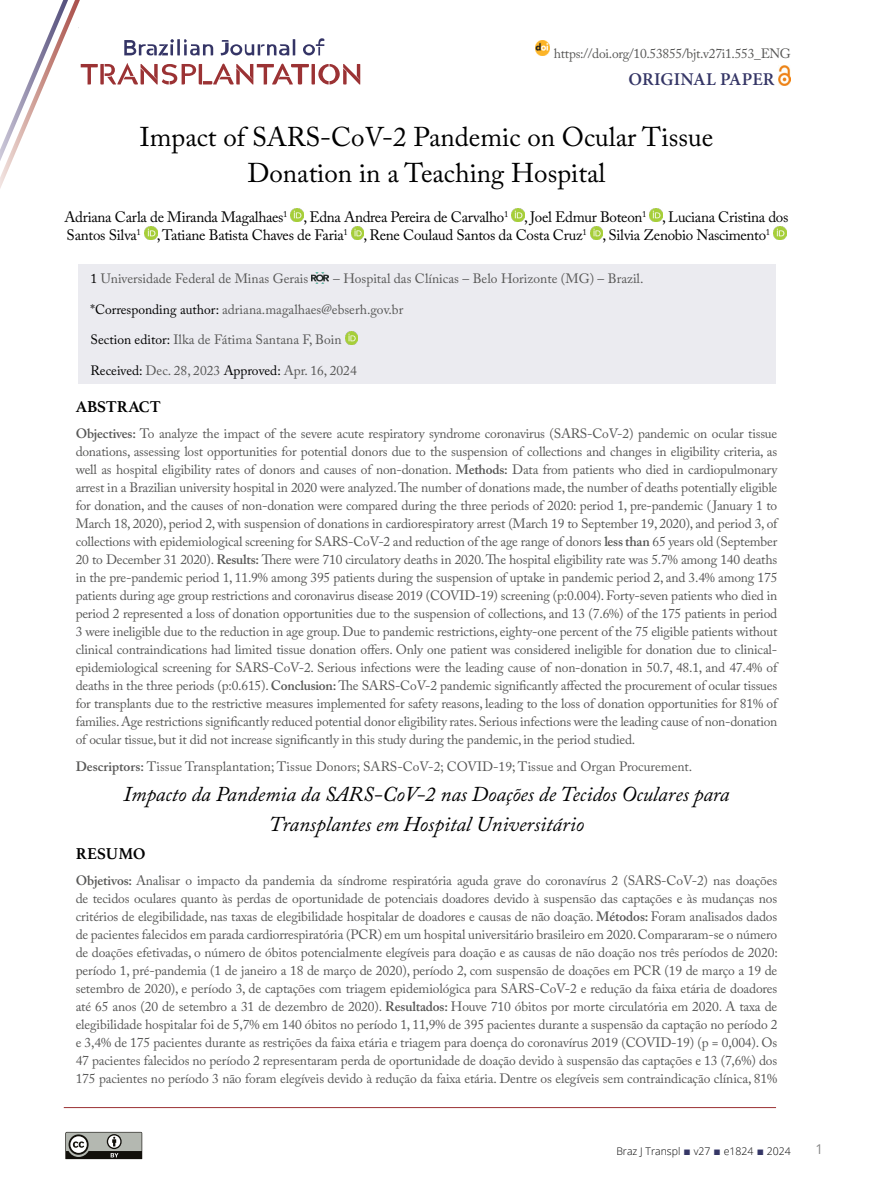
<style>
.page{position:relative;width:893px;height:1191px;background:#fff}
.page>*{position:absolute;margin:0;border:0;box-sizing:border-box;transform-origin:0 0}
.t1{font:27px/36px "Adobe Caslon Pro";color:#000;text-align:center}
.t2{font:italic 21px/30px "Adobe Caslon Pro";color:#000;text-align:center}
.t3{font:600 18px "Minion Pro";letter-spacing:.01em;color:#353666}
.t4{font:700 16.5px "Athelas";color:#000}
.t5{font:15px/18px "Adobe Caslon Pro";letter-spacing:-.02em;color:#000}
.t6{font:13.5px/18px "Adobe Caslon Pro";color:#575756;text-align:justify}
.t7{font:13.5px "Adobe Caslon Pro";letter-spacing:-.02em;color:#575756}
.t8{font:13.5px "Open Sans";color:#878787}
.t9{font:300 10.5px "Open Sans";color:#000}
.s1{color:#000}
.s2{font-weight:600}
.s3{font-family:"Times New Roman";font-weight:400;font-size:12px;color:#353666}
</style>
<div class="page">
<svg style="left:512px;top:209px;width:12px;height:13px"></svg>
<svg style="left:650px;top:209px;width:13px;height:13px"></svg>
<svg style="left:590px;top:227px;width:13px;height:13px"></svg>
<svg style="left:774px;top:227px;width:12px;height:13px"></svg>
<div style="left:78px;top:264px;width:697px;height:120px;background:#ebebf0"></div>
<img style="left:312px;top:272px;width:16px;height:12px">
<svg style="left:345px;top:332px;width:13px;height:12px"></svg>
<svg style="left:0;top:0;width:364px;height:240px"></svg>
<img style="left:535px;top:41px;width:15px;height:14px">
<img style="left:778px;top:66px;width:12px;height:19px">
<hr style="left:64px;top:1107px;width:712px;height:1px;background:#9b3134">
<svg style="left:65px;top:1131px;width:78px;height:28px;background:#858681"></svg>
<p class="t7" style="left:554px;top:46px;width:239px">https://doi.org/10.53855/bjt.v27i1.553_ENG</p>
<h3 class="t3" style="left:629px;top:67px;width:147px">ORIGINAL PAPER</h3>
<h1 class="t1" style="left:140px;top:119px;width:575px">Impact of SARS-CoV-2 Pandemic on Ocular Tissue<br>Donation in a Teaching Hospital</h1>
<p class="t5" style="left:65px;top:207px;width:725px">Adriana Carla de Miranda Magalhaes<sup>1</sup> , Edna Andrea Pereira de Carvalho<sup>1</sup> , Joel Edmur Boteon<sup>1</sup> , Luciana Cristina dos<br>Santos Silva<sup>1</sup> , Tatiane Batista Chaves de Faria<sup>1</sup> , Rene Coulaud Santos da Costa Cruz<sup>1</sup> , Silvia Zenobio Nascimento<sup>1</sup></p>
<p class="t6" style="left:91px;top:269px;width:219px"><span class="s1">1</span> Universidade Federal de Minas Gerais</p>
<p class="t6" style="left:333px;top:269px;width:312px">– Hospital das Clínicas – Belo Horizonte (MG) – Brazil.</p>
<p class="t6" style="left:91px;top:300px;width:314px"><span class="s1">*Corresponding author:</span> adriana.magalhaes@ebserh.gov.br</p>
<p class="t6" style="left:91px;top:331px;width:252px"><span class="s1">Section editor:</span> Ilka de Fátima Santana F, Boin</p>
<p class="t6" style="left:91px;top:361px;width:268px"><span class="s1">Received:</span> Dec. 28, 2023 <span class="s1">Approved:</span> Apr. 16, 2024</p>
<p class="t4" style="left:76px;top:393px;width:87px">ABSTRACT</p>
<p class="t6" style="left:76px;top:424px;width:703px"><span class="s2">Objectives:</span> To analyze the impact of the severe acute respiratory syndrome coronavirus (SARS-CoV-2) pandemic on ocular tissue donations, assessing lost opportunities for potential donors due to the suspension of collections and changes in eligibility criteria, as well as hospital eligibility rates of donors and causes of non-donation. <span class="s2">Methods:</span> Data from patients who died in cardiopulmonary arrest in a Brazilian university hospital in 2020 were analyzed. The number of donations made, the number of deaths potentially eligible for donation, and the causes of non-donation were compared during the three periods of 2020: period 1, pre-pandemic (January 1 to March 18, 2020), period 2, with suspension of donations in cardiorespiratory arrest (March 19 to September 19, 2020), and period 3, of collections with epidemiological screening for SARS-CoV-2 and reduction of the age range of donors <span class="s2">less than</span> 65 years old (September 20 to December 31 2020). <span class="s2">Results:</span> There were 710 circulatory deaths in 2020. The hospital eligibility rate was 5.7% among 140 deaths in the pre-pandemic period 1, 11.9% among 395 patients during the suspension of uptake in pandemic period 2, and 3.4% among 175 patients during age group restrictions and coronavirus disease 2019 (COVID-19) screening (p:0.004). Forty-seven patients who died in period 2 represented a loss of donation opportunities due to the suspension of collections, and 13 (7.6%) of the 175 patients in period 3 were ineligible due to the reduction in age group. Due to pandemic restrictions, eighty-one percent of the 75 eligible patients without clinical contraindications had limited tissue donation offers. Only one patient was considered ineligible for donation due to clinical&shy;epidemiological screening for SARS-CoV-2. Serious infections were the leading cause of non-donation in 50.7, 48.1, and 47.4% of deaths in the three periods (p:0.615). <span class="s2">Conclusion:</span> The SARS-CoV-2 pandemic significantly affected the procurement of ocular tissues for transplants due to the restrictive measures implemented for safety reasons, leading to the loss of donation opportunities for 81% of families. Age restrictions significantly reduced potential donor eligibility rates. Serious infections were the leading cause of non-donation of ocular tissue, but it did not increase significantly in this study during the pandemic, in the period studied.</p>
<p class="t6" style="left:76px;top:757px;width:618px"><span class="s2">Descriptors:</span> Tissue Transplantation; Tissue Donors; SARS-CoV-2; COVID-19; Tissue and Organ Procurement.</p>
<h2 class="t2" style="left:123px;top:778px;width:608px">Impacto da Pandemia da SARS-CoV-2 nas Doações de Tecidos Oculares para<br>Transplantes em Hospital Universitário</h2>
<p class="t4" style="left:76px;top:840px;width:71px">RESUMO</p>
<p class="t6" style="left:76px;top:871px;width:704px"><span class="s2">Objetivos:</span> Analisar o impacto da pandemia da síndrome respiratória aguda grave do coronavírus 2 (SARS-CoV-2) nas doações de tecidos oculares quanto às perdas de oportunidade de potenciais doadores devido à suspensão das captações e às mudanças nos critérios de elegibilidade, nas taxas de elegibilidade hospitalar de doadores e causas de não doação. <span class="s2">Métodos:</span> Foram analisados dados de pacientes falecidos em parada cardiorrespiratória (PCR) em um hospital universitário brasileiro em 2020. Compararam-se o número de doações efetivadas, o número de óbitos potencialmente elegíveis para doação e as causas de não doação nos três períodos de 2020: período 1, pré-pandemia (1 de janeiro a 18 de março de 2020), período 2, com suspensão de doações em PCR (19 de março a 19 de setembro de 2020), e período 3, de captações com triagem epidemiológica para SARS-CoV-2 e redução da faixa etária de doadores até 65 anos (20 de setembro a 31 de dezembro de 2020). <span class="s2">Resultados:</span> Houve 710 óbitos por morte circulatória em 2020. A taxa de elegibilidade hospitalar foi de 5,7% em 140 óbitos no período 1, 11,9% de 395 pacientes durante a suspensão da captação no período 2 e 3,4% de 175 pacientes durante as restrições da faixa etária e triagem para doença do coronavírus 2019 (COVID-19) (p = 0,004). Os 47 pacientes falecidos no período 2 representaram perda de oportunidade de doação devido à suspensão das captações e 13 (7,6%) dos 175 pacientes no período 3 não foram elegíveis devido à redução da faixa etária. Dentre os elegíveis sem contraindicação clínica, 81%</p>
<p class="t9" style="left:616px;top:1144px;width:176px">Braz J Transpl <span class="s3">■</span> v27 <span class="s3">■</span> e1824 <span class="s3">■</span> 2024</p>
<p class="t8" style="left:816px;top:1139px;width:9px">1</p>
</div>
